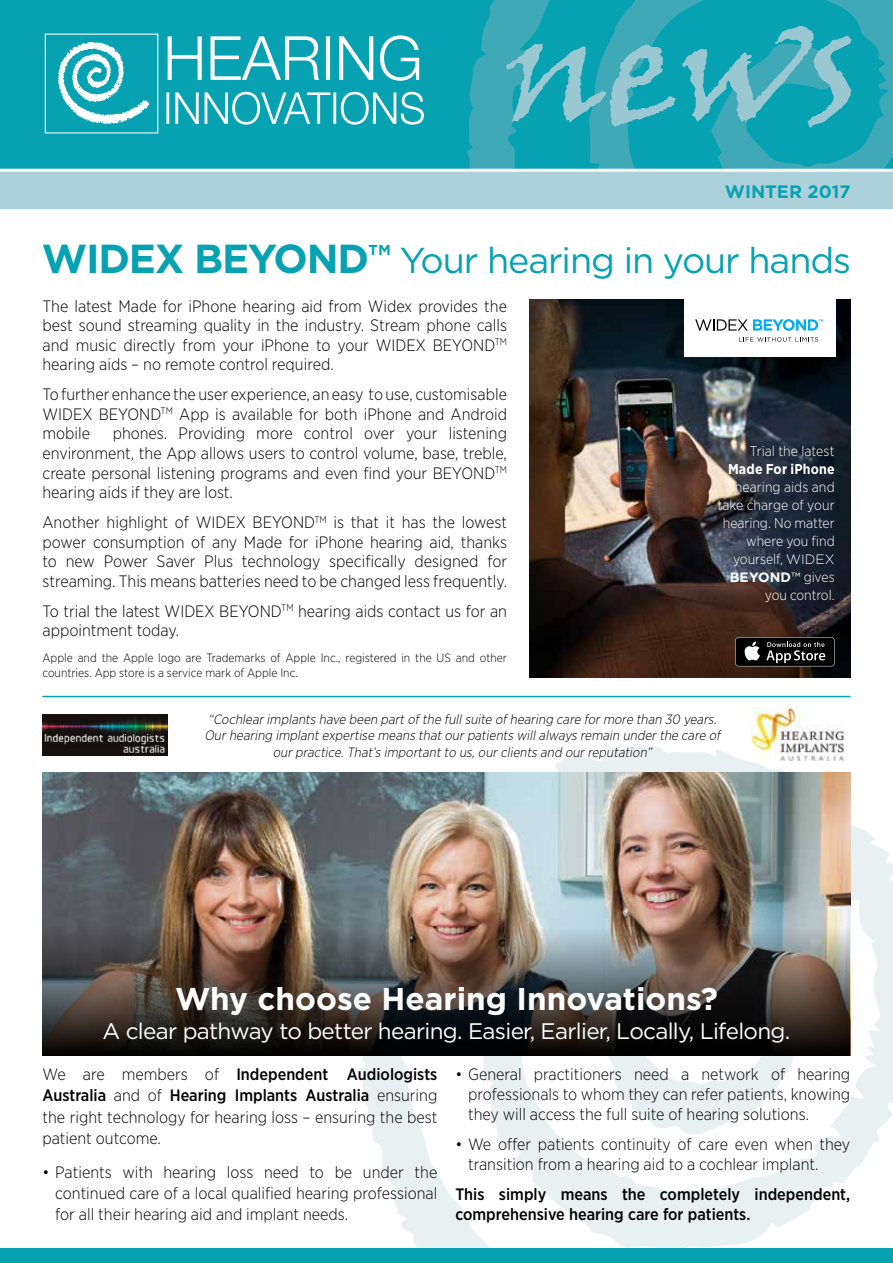
<style>
.page{position:relative;width:893px;height:1263px;background:#fff}
.page>*{position:absolute;margin:0;border:0;box-sizing:border-box;transform-origin:0 0}
.t1{font:160.05px "Viner Hand ITC";color:#9ac8d2}
.t2{font:36px "Gotham";letter-spacing:-.03em;color:#07a2b2}
.t3{font:700 31.5px "Gotham";color:#fff}
.t4{font:22.5px "Gotham";letter-spacing:-.03em;color:#fff}
.t5{font:700 18px "Gotham";color:#07a2b2}
.t6{font:300 16.5px/19.5px "Gotham Narrow";color:#000;text-align:justify}
.t7{font:500 16.5px/19.8px "Gotham Narrow";color:#000}
.t8{font:300 14.25px/18px "Gotham Narrow";color:#fff;text-align:right}
.t9{font:700 14.25px "Gotham Narrow";letter-spacing:.015em;color:#fff}
.t10{font:italic 300 13.5px/16.5px "Gotham Narrow";color:#000;text-align:center}
.t11{font:700 13.5px "Gotham";letter-spacing:.015em;color:#fff}
.t12{font:300 12px/15px "Gotham Narrow";color:#000}
.s1{font-weight:700;font-size:40.5px}
.s2{font-weight:700;font-size:33px}
.s3{font-family:"Gotham";font-size:13.5px}
.s4{font-weight:400}
.s5{font-family:"Gotham Narrow";font-weight:300;font-size:14.25px}
.s6{font-weight:500}
</style>
<div class="page">
<svg style="left:359px;top:747px;width:534px;height:501px"></svg>
<div style="left:0;top:0;width:893px;height:181px;background:#07a2b2"></div>
<svg style="left:466px;top:0;width:427px;height:169px"></svg>
<img style="left:58px;top:42px;width:92px;height:82px">
<svg style="left:166px;top:92px;width:258px;height:33px"></svg>
<svg style="left:168px;top:35px;width:251px;height:46px"></svg>
<svg style="left:0;top:169px;width:893px;height:41px;background:#b3d4dd"></svg>
<div style="left:0;top:1248px;width:893px;height:15px;background:#07a2b2"></div>
<img style="left:529px;top:299px;width:321px;height:378px">
<img style="left:43px;top:773px;width:807px;height:155px">
<div style="left:735px;top:637px;width:100px;height:29px;background:#7e7f80;border-radius:3px"></div>
<div style="left:736px;top:638px;width:98px;height:28px;background:#000;border-radius:3px"></div>
<svg style="left:744px;top:642px;width:16px;height:18px"></svg>
<svg style="left:766px;top:642px;width:59px;height:21px"></svg>
<div style="left:684px;top:298px;width:151px;height:59px;background:#fff"></div>
<svg style="left:739px;top:337px;width:79px;height:5px"></svg>
<svg style="left:695px;top:319px;width:128px;height:12px"></svg>
<img style="left:43px;top:928px;width:807px;height:128px">
<hr style="left:43px;top:696px;width:807px;height:1px;background:#07a2b2">
<img style="left:751px;top:707px;width:98px;height:54px">
<img style="left:43px;top:714px;width:125px;height:42px">
<h1 class="t1" style="left:504px;top:-33px;width:358px">news</h1>
<p class="t5" style="left:725px;top:179px;width:127px">WINTER 2017</p>
<h2 class="t2" style="left:42px;top:237px;width:811px"><span class="s1">WIDEX BEYOND</span><span class="s2">™</span> Your hearing in your hands</h2>
<p class="t6" style="left:43px;top:296px;width:466px">The latest Made for iPhone hearing aid from Widex provides the best sound streaming quality in the industry. Stream phone calls and music directly from your iPhone to your WIDEX BEYOND<sup>TM </sup>hearing aids – no remote control required.</p>
<p class="t6" style="left:43px;top:384px;width:466px">To further enhance the user experience, an easy to use, customisable WIDEX BEYOND<sup>TM</sup> App is available for both iPhone and Android mobile</p>
<p class="t6" style="left:43px;top:423px;width:466px;text-indent:70px">phones. Providing more control over your listening environment, the App allows users to control volume, base, treble, create personal listening programs and even find your BEYOND<sup>TM </sup>hearing aids if they are lost.</p>
<p class="t6" style="left:43px;top:512px;width:466px">Another highlight of WIDEX BEYOND<sup>TM</sup> is that it has the lowest power consumption of any Made for iPhone hearing aid, thanks to new Power Saver Plus technology specifically designed for streaming. This means batteries need to be changed less frequently.</p>
<p class="t6" style="left:43px;top:601px;width:466px">To trial the latest WIDEX BEYOND<sup>TM</sup> hearing aids contact us for an appointment today.</p>
<p class="t12" style="left:43px;top:650px;width:466px">Apple and the Apple logo are Trademarks of Apple Inc., registered in the US and other countries. App store is a service mark of Apple Inc.</p>
<p class="t10" style="left:204px;top:711px;width:520px">“Cochlearimplants have been partofthe fullsuite ofhearing care formore than 30 years.<br>Ourhearing implantexpertise means thatourpatients willalways remain underthe care of ourpractice.That’s importantto us,ourclients and ourreputation”</p>
<p class="t8" style="left:750px;top:442px;width:86px">Trial the latest</p>
<p class="t9" style="left:728px;top:460px;width:108px">Made For iPhone</p>
<p class="t8" style="left:717px;top:478px;width:119px">hearing aids and take charge of your hearing. No matter where you find yourself, <span class="s3">WIDEX</span></p>
<p class="t11" style="left:730px;top:569px;width:107px">BEYOND<span class="s4">™</span> <span class="s5">gives</span></p>
<p class="t8" style="left:765px;top:586px;width:71px">you control.</p>
<h3 class="t3" style="left:175px;top:978px;width:544px">Why choose Hearing Innovations?</h3>
<h3 class="t4" style="left:103px;top:1016px;width:689px">A clear pathway to better hearing. Easier, Earlier, Locally, Lifelong.</h3>
<p class="t6" style="left:43px;top:1063px;width:396px;line-height:21.1px">We are members of <span class="s6">Independent Audiologists Australia</span> and of <span class="s6">Hearing Implants Australia</span> ensuring the right technology for hearing loss – ensuring the best patient outcome.</p>
<p class="t6" style="left:55px;top:1161px;width:384px;line-height:21.1px;text-indent:-13px">• Patients with hearing loss need to be under the continued care of a local qualified hearing professional for all their hearing aid and implant needs.</p>
<p class="t6" style="left:468px;top:1064px;width:384px;text-indent:-13px">• General practitioners need a network of hearing professionals to whom they can refer patients, knowing they will access the full suite of hearing solutions.</p>
<p class="t6" style="left:468px;top:1134px;width:384px;text-indent:-13px">• We offer patients continuity of care even when they transition from a hearing aid to a cochlear implant.</p>
<p class="t7" style="left:455px;top:1184px;width:396px">This simply means the completely independent, comprehensive hearing care for patients.</p>
</div>
